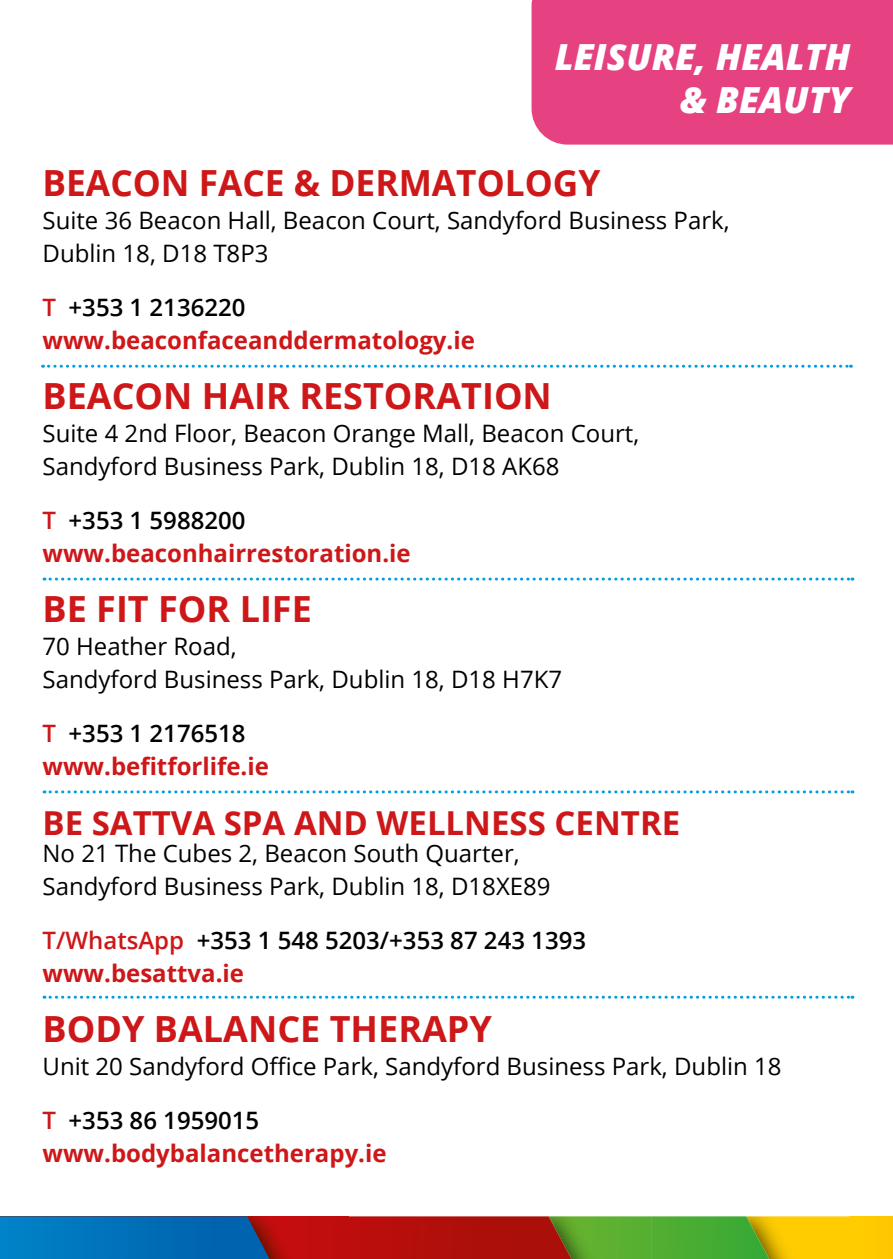
<style>
.page{position:relative;width:893px;height:1259px;background:#fff}
.page>*{position:absolute;margin:0;border:0;box-sizing:border-box;transform-origin:0 0}
.t1{font:700 36px "Open Sans";color:#cd1719}
.t2{font:italic 800 36px/43.2px "Open Sans";color:#fff;text-align:right}
.t3{font:700 33px "Open Sans";color:#cd1719}
.t4{font:24px/33px "Open Sans";color:#000}
.t5{font:700 24px/33px "Open Sans";color:#cd1719}
.t6{font:600 24px/33px "Open Sans";color:#000}
.s1{font-weight:600}
.s2{font-weight:600;color:#000}
.s3{color:#cd1719}
.s4{font-weight:700;color:#cd1719}
</style>
<div class="page">
<div style="left:849px;top:1216px;width:44px;height:43px;background:#ffca00"></div>
<img style="left:769px;top:1216px;width:80px;height:43px">
<svg style="left:651px;top:1216px;width:118px;height:43px;background:#53ab31"></svg>
<img style="left:571px;top:1216px;width:80px;height:43px">
<svg style="left:349px;top:1216px;width:222px;height:43px;background:#ad160d"></svg>
<img style="left:270px;top:1216px;width:79px;height:43px">
<svg style="left:0;top:1216px;width:270px;height:43px;background:#076bb0"></svg>
<div style="left:531px;top:0;width:362px;height:145px;background:#e64282"></div>
<svg style="left:43px;top:365px;width:808px;height:3px"></svg>
<svg style="left:44px;top:577px;width:809px;height:3px"></svg>
<svg style="left:44px;top:790px;width:809px;height:3px"></svg>
<svg style="left:44px;top:995px;width:809px;height:3px"></svg>
<h1 class="t2" style="left:555px;top:34px;width:297px">LEISURE, HEALTH &amp; BEAUTY</h1>
<h1 class="t1" style="left:43px;top:157px;width:559px">BEACON FACE &amp; DERMATOLOGY</h1>
<p class="t4" style="left:43px;top:203px;width:689px">Suite 36 Beacon Hall, Beacon Court, Sandyford Business Park,<br>Dublin 18, D18 T8P3</p>
<p class="t5" style="left:43px;top:290px;width:434px"><span class="s1">T</span> <span class="s2">+353 1 2136220 </span>www.beaconfaceanddermatology.ie</p>
<h1 class="t1" style="left:43px;top:370px;width:511px">BEACON HAIR RESTORATION</h1>
<p class="t4" style="left:43px;top:416px;width:598px">Suite 4 2nd Floor, Beacon Orange Mall, Beacon Court,<br>Sandyford Business Park, Dublin 18, D18 AK68</p>
<p class="t5" style="left:43px;top:503px;width:370px"><span class="s1">T</span> <span class="s2">+353 1 5988200 </span>www.beaconhairrestoration.ie</p>
<h1 class="t1" style="left:43px;top:583px;width:271px">BE FIT FOR LIFE</h1>
<p class="t4" style="left:43px;top:629px;width:521px">70 Heather Road,<br>Sandyford Business Park, Dublin 18, D18 H7K7</p>
<p class="t5" style="left:43px;top:716px;width:228px"><span class="s1">T</span> <span class="s2">+353 1 2176518 </span>www.befitforlife.ie</p>
<h2 class="t3" style="left:43px;top:800px;width:639px">BE SATTVA SPA AND WELLNESS CENTRE</h2>
<p class="t4" style="left:43px;top:836px;width:510px">No 21 The Cubes 2, Beacon South Quarter,<br>Sandyford Business Park, Dublin 18, D18XE89</p>
<p class="t6" style="left:43px;top:923px;width:545px"><span class="s3">T/WhatsApp</span> +353 1 548 5203/+353 87 243 1393 <span class="s4">www.besattva.ie</span></p>
<h1 class="t1" style="left:43px;top:1003px;width:451px">BODY BALANCE THERAPY</h1>
<p class="t4" style="left:43px;top:1049px;width:741px">Unit 20 Sandyford Office Park, Sandyford Business Park, Dublin 18</p>
<p class="t5" style="left:43px;top:1103px;width:346px"><span class="s1">T</span> <span class="s2">+353 86 1959015 </span>www.bodybalancetherapy.ie</p>
</div>
